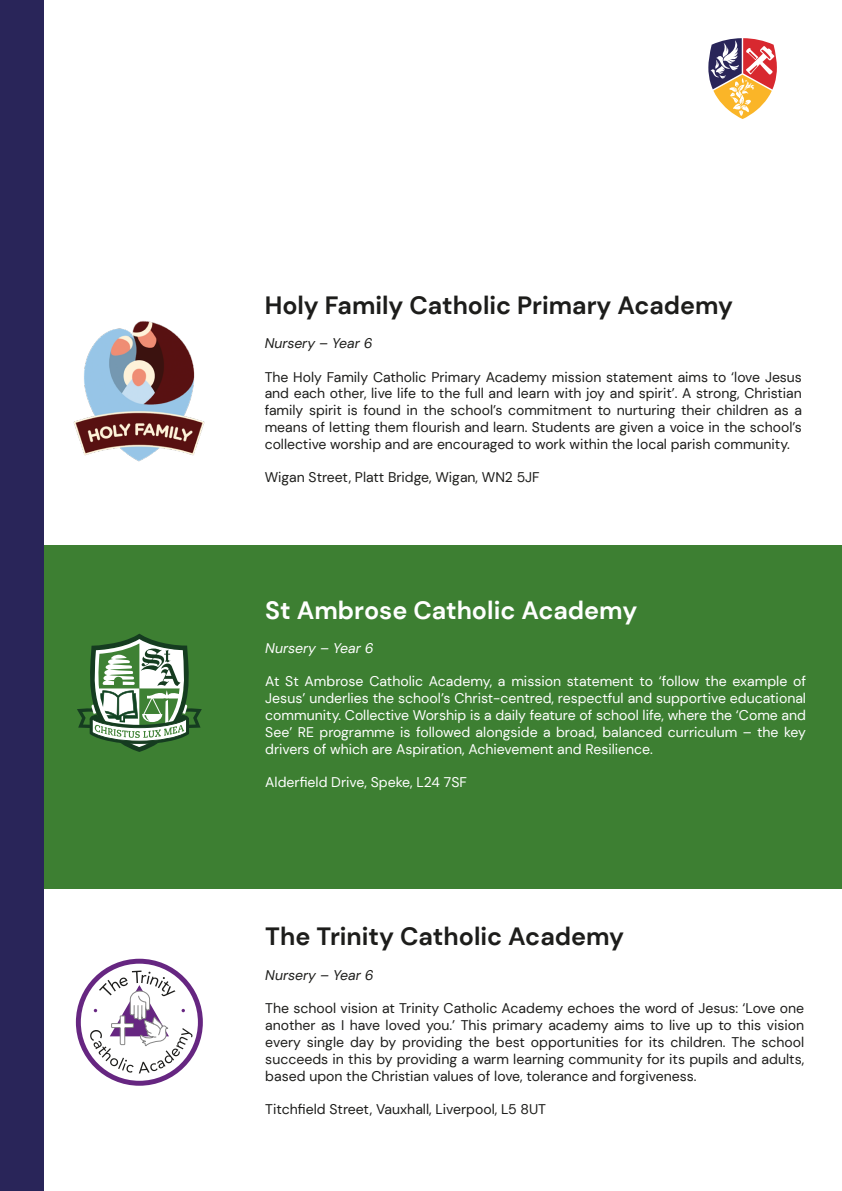
<style>
.page{position:relative;width:842px;height:1191px;background:#fff}
.page>*{position:absolute;margin:0;border:0;box-sizing:border-box;transform-origin:0 0}
.t1{font:700 25px "DM Sans";color:#1d1d1b}
.t2{font:700 25px "DM Sans";color:#fff}
.t3{font:14px/16.8px "DM Sans";color:#1d1d1b;text-align:justify}
.t4{font:14px/16.8px "DM Sans";color:#fff;text-align:justify}
.t5{font:italic 14px "DM Sans";color:#1d1d1b}
.t6{font:italic 14px "DM Sans";color:#fff}
</style>
<div class="page">
<div style="left:0;top:545px;width:842px;height:343px;background:#3d7f32"></div>
<svg style="left:77px;top:633px;width:125px;height:119px"></svg>
<img style="left:73px;top:321px;width:132px;height:141px">
<div style="left:0;top:0;width:44px;height:1191px;background:#292559"></div>
<svg style="left:78px;top:961px;width:122px;height:122px"></svg>
<div style="left:76px;top:958px;width:127px;height:127px;border:5px solid #662681;border-radius:50%"></div>
<svg style="left:90px;top:969px;width:102px;height:104px"></svg>
<svg style="left:708px;top:38px;width:69px;height:81px"></svg>
<h1 class="t1" style="left:265px;top:290px;width:470px">Holy Family Catholic Primary Academy</h1>
<p class="t5" style="left:265px;top:334px;width:109px">Nursery – Year 6</p>
<p class="t3" style="left:265px;top:368px;width:539px">The Holy Family Catholic Primary Academy mission statement aims to ‘love Jesus and each other, live life to the full and learn with joy and spirit’. A strong, Christian family spirit is found in the school’s commitment to nurturing their children as a means of letting them flourish and learn. Students are given a voice in the school’s collective worship and are encouraged to work within the local parish community.</p>
<p class="t3" style="left:265px;top:469px;width:277px">Wigan Street, Platt Bridge, Wigan, WN2 5JF</p>
<h1 class="t2" style="left:265px;top:595px;width:374px">St Ambrose Catholic Academy</h1>
<p class="t6" style="left:265px;top:639px;width:110px">Nursery – Year 6</p>
<p class="t4" style="left:265px;top:673px;width:542px">At St Ambrose Catholic Academy, a mission statement to ‘follow the example of Jesus’ underlies the school’s Christ-centred, respectful and supportive educational community. Collective Worship is a daily feature of school life, where the ‘Come and See’ RE programme is followed alongside a broad, balanced curriculum – the key drivers of which are Aspiration, Achievement and Resilience.</p>
<p class="t4" style="left:265px;top:774px;width:203px">Alderfield Drive, Speke, L24 7SF</p>
<h1 class="t1" style="left:265px;top:921px;width:360px">The Trinity Catholic Academy</h1>
<p class="t5" style="left:265px;top:966px;width:110px">Nursery – Year 6</p>
<p class="t3" style="left:265px;top:1000px;width:540px">The school vision at Trinity Catholic Academy echoes the word of Jesus: ‘Love one another as I have loved you.’ This primary academy aims to live up to this vision every single day by providing the best opportunities for its children. The school succeeds in this by providing a warm learning community for its pupils and adults, based upon the Christian values of love, tolerance and forgiveness.</p>
<p class="t3" style="left:265px;top:1100px;width:282px">Titchfield Street, Vauxhall, Liverpool, L5 8UT</p>
</div>
